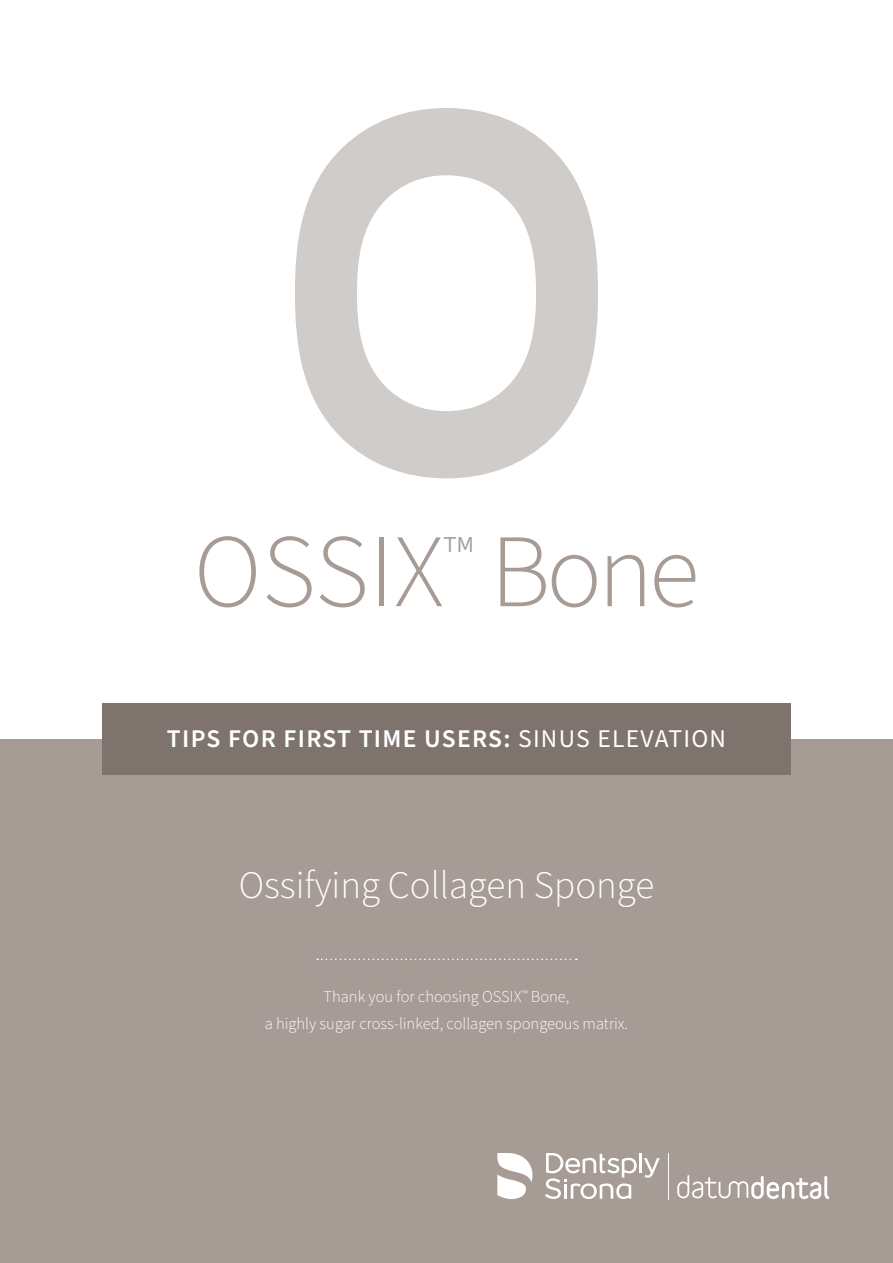
<style>
.page{position:relative;width:893px;height:1263px;background:#fff}
.page>*{position:absolute;margin:0;border:0;box-sizing:border-box;transform-origin:0 0}
.t1{font:300 104.4px "Source Sans Pro";letter-spacing:-.01em;color:#a79b96}
.t2{font:300 39px "Source Sans Pro";color:#fff}
.t3{font:600 25.5px "Source Sans Pro";letter-spacing:.05em;color:#fff}
.t4{font:300 16.5px/27px "Source Sans Pro";color:#fff;text-align:center}
.s1{font-weight:400}
</style>
<div class="page">
<div style="left:0;top:739px;width:893px;height:524px;background:#a79b96"></div>
<div style="left:102px;top:704px;width:689px;height:71px;background:#7f736d"></div>
<svg style="left:295px;top:108px;width:303px;height:370px;fill:#d0ccca"></svg>
<svg style="left:317px;top:958px;width:260px;height:2px"></svg>
<svg style="left:677px;top:1175px;width:152px;height:24px"></svg>
<hr style="left:668px;top:1153px;width:1px;height:46px;background:#fff">
<hr style="left:639px;top:1154px;width:3px;height:19px;background:#fff">
<svg style="left:644px;top:1158px;width:16px;height:20px"></svg>
<svg style="left:545px;top:1153px;width:92px;height:46px"></svg>
<svg style="left:497px;top:1153px;width:36px;height:46px"></svg>
<h1 class="t1" style="left:194px;top:502px;width:507px">OSSIX<sup>™</sup> Bone</h1>
<h3 class="t3" style="left:167px;top:721px;width:561px">TIPS FOR FIRST TIME USERS: <span class="s1">SINUS ELEVATION</span></h3>
<h2 class="t2" style="left:239px;top:859px;width:417px">Ossifying Collagen Sponge</h2>
<p class="t4" style="left:265px;top:984px;width:365px">Thank you for choosing OSSIX<sup>™</sup> Bone,<br>a highly sugar cross-linked, collagen spongeous matrix.</p>
</div>
